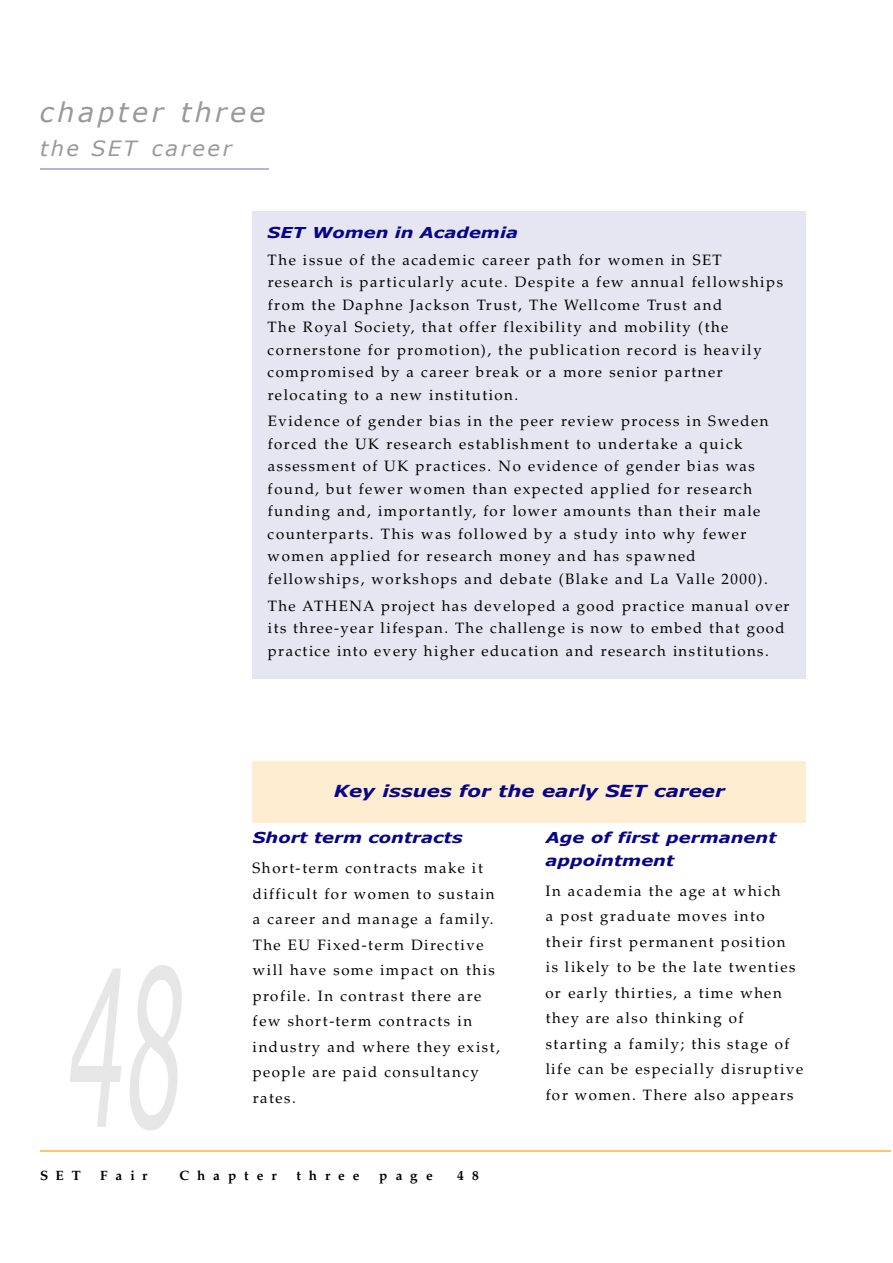
<style>
.page{position:relative;width:893px;height:1263px;background:#fff}
.page>*{position:absolute;margin:0;border:0;box-sizing:border-box;transform-origin:0 0}
.t1{font:italic 217.8px "Verdana";color:#e6e6e6;scale:.42 1}
.t2{font:italic 27px "Verdana";letter-spacing:.125em;color:#999}
.t3{font:italic 21px "Verdana";letter-spacing:.11em;color:#999}
.t4{font:italic 700 16.5px "Verdana";color:#070587;scale:1.2 1}
.t5{font:15px/25.5px "Palatino";letter-spacing:.1em;color:#000}
.t6{font:italic 700 15px/22.5px "Verdana";color:#070587;scale:1.2 1}
.t7{font:700 13.5px "Palatino";letter-spacing:.61em;color:#000}
</style>
<div class="page">
<hr style="left:40px;top:168px;width:228px;height:2px;background:#b5b4db">
<hr style="left:40px;top:1150px;width:850px;height:2px;background:#ffc368">
<div style="left:252px;top:212px;width:553px;height:467px;background:#e6e6f3"></div>
<div style="left:252px;top:761px;width:553px;height:62px;background:#ffedd2"></div>
<h2 class="t2" style="left:40px;top:95px;width:227px">chapter three</h2>
<h3 class="t3" style="left:40px;top:135px;width:193px">the SET c a r e e r</h3>
<h1 class="t1" style="left:68px;top:909px;width:277px">48</h1>
<p class="t6" style="left:267px;top:221px;width:210px">SET Women in Academia</p>
<p class="t5" style="left:267px;top:250px;width:517px;line-height:22.5px">The issue of the academic career path for women in SET<br>re s e a rch is particularly acute. Despite a few annual fellowships f rom the Daphne Jackson Trust, The Wellcome Trust and<br>T h e Royal Society, that offer flexibility and mobility (the cornerstone for promotion), the publication re c o rd is heavily<br>c o m p romised by a career break or a more senior partner relocating to a new institution.</p>
<p class="t5" style="left:267px;top:412px;width:502px;line-height:22.5px">Evidence of gender bias in the peer review process in Sweden f o rced the UK re s e a rch establishment to undertake a quick assessment of UK practices. No evidence of gender bias was found, but fewer women than expected applied for re s e a rc h funding and, importantly, for lower amounts than their male counterparts. This was followed by a study into why fewer women applied for re s e a rch money and has spawned fellowships, workshops and debate (Blake and La Valle 2000).</p>
<p class="t5" style="left:268px;top:596px;width:523px;line-height:22.5px">The AT H E N A p roject has developed a good practice manual over its three-year lifespan. The challenge is now to embed that good practice into every higher education and re s e a rch institutions.</p>
<p class="t4" style="left:334px;top:780px;width:327px">Key issues for the early SET career</p>
<p class="t6" style="left:253px;top:826px;width:176px">Short term contracts</p>
<p class="t5" style="left:252px;top:857px;width:249px">Short-term contracts make it<br>d i fficult for women to sustain a c a reer and manage a family.<br>The EU Fixed-term Dire c t i v e will have some impact on this p rofile. In contrast there are few short-term contracts in industry and where they exist, people are paid consultancy<br>r a t e s .</p>
<p class="t6" style="left:545px;top:826px;width:194px">Age of first permanent appointment</p>
<p class="t5" style="left:545px;top:880px;width:259px">In academia the age at which<br>a post graduate moves into their first permanent position<br>i s likely to be the late twenties or early thirties, a time when they are also thinking of starting a family; this stage of life can be especially disru p t i v e</p>
<p class="t5" style="left:546px;top:1084px;width:249px">for women. There also appears</p>
<p class="t7" style="left:40px;top:1170px;width:42px">SET</p>
<p class="t7" style="left:100px;top:1170px;width:49px">Fair</p>
<p class="t7" style="left:179px;top:1170px;width:99px">Chapter</p>
<p class="t7" style="left:296px;top:1170px;width:64px">three</p>
<p class="t7" style="left:379px;top:1170px;width:55px">page</p>
<p class="t7" style="left:457px;top:1170px;width:23px">4 8</p>
</div>
